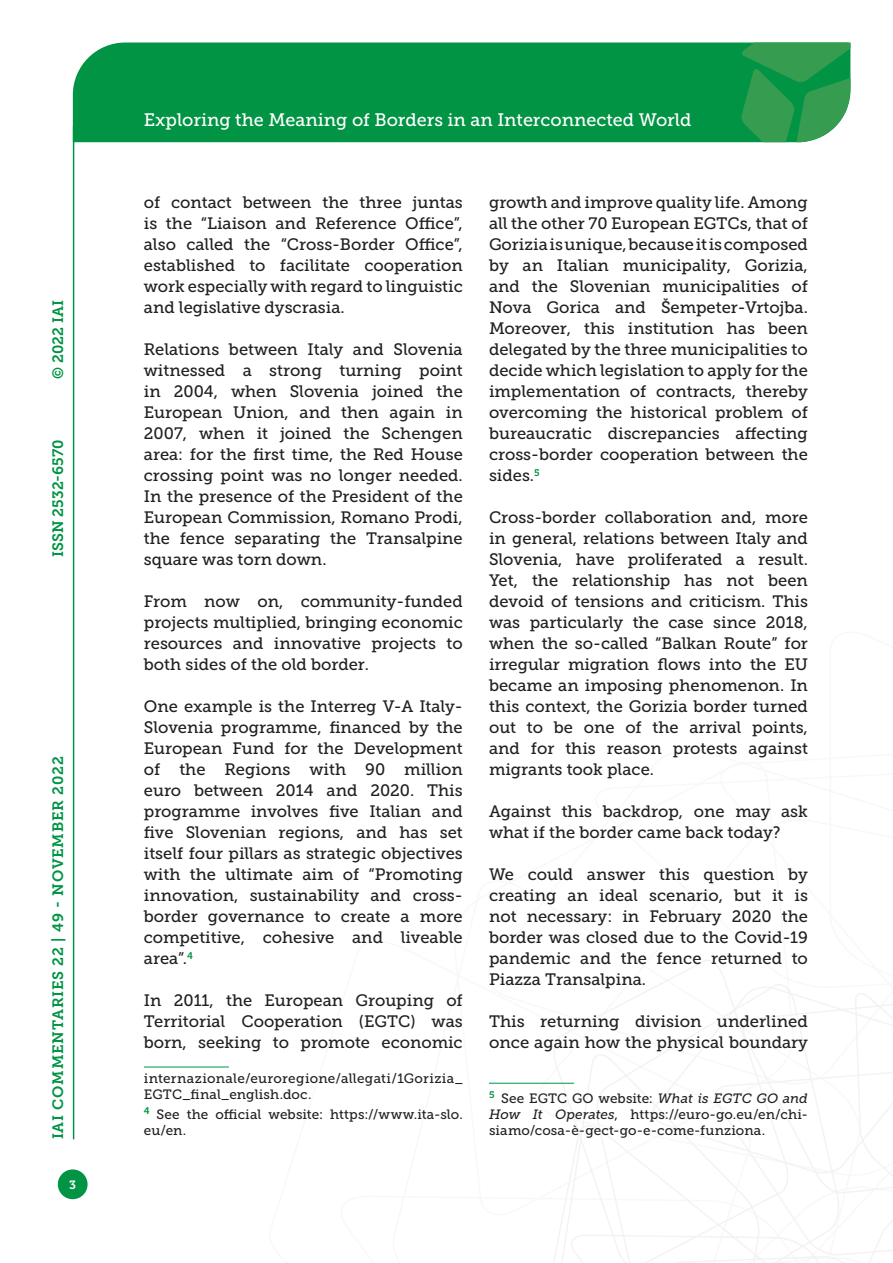
<style>
.page{position:relative;width:893px;height:1263px;background:#fff}
.page>*{position:absolute;margin:0;border:0;box-sizing:border-box;transform-origin:0 0}
.t1{font:18px "Museo Slab 500";color:#fff}
.Testo{font:16.5px/21px "Museo Slab 500";color:#231f20;text-align:justify}
.t2{font:15px "Museo Slab 700";letter-spacing:.05em;color:#009444}
.t3{font:15px "Museo Slab 700";color:#009444}
.Nota{font:13.5px/16.2px "Museo Slab 500";letter-spacing:.015em;color:#231f20}
.t4{font:12px "Museo Slab 700";color:#fff}
.s1{font-style:italic}
</style>
<div class="page">
<svg style="left:531px;top:960px;width:362px;height:303px"></svg>
<div style="left:73px;top:43px;width:668px;height:99px;background:#009444"></div>
<svg style="left:741px;top:43px;width:109px;height:99px;background:#319e55"></svg>
<div style="left:58px;top:1169px;width:30px;height:30px;background:#009444;border-radius:50%"></div>
<hr style="left:73px;top:126px;width:1px;height:1013px;background:#009444">
<hr style="left:144px;top:1067px;width:85px;height:1px;background:#009444">
<hr style="left:489px;top:1083px;width:85px;height:1px;background:#009444">
<p class="t2" style="left:50px;top:379px;width:80px;rotate:-90deg">© 2022 IAI</p>
<p class="t3" style="left:50px;top:557px;width:119px;rotate:-90deg">ISSN 2532-6570</p>
<p class="t2" style="left:50px;top:1139px;width:384px;rotate:-90deg">IAI COMMENTARIES 22 | 49 - NOVEMBER 2022</p>
<p class="t4" style="left:69px;top:1178px;width:8px">3</p>
<p class="t1" style="left:144px;top:110px;width:549px">Exploring the Meaning of Borders in an Interconnected World</p>
<p class="Testo" style="left:144px;top:192px;width:320px">of contact between the three juntas is the “Liaison and Reference Office”, also called the “Cross-Border Office”, established to facilitate cooperation work especially with regard to linguistic and legislative dyscrasia.</p>
<p class="Testo" style="left:144px;top:339px;width:320px">Relations between Italy and Slovenia witnessed a strong turning point in 2004, when Slovenia joined the European Union, and then again in 2007, when it joined the Schengen area: for the first time, the Red House crossing point was no longer needed.<br>In the presence of the President of the European Commission, Romano Prodi, the fence separating the Transalpine square was torn down.</p>
<p class="Testo" style="left:144px;top:591px;width:320px">From now on, community-funded projects multiplied, bringing economic resources and innovative projects to both sides of the old border.</p>
<p class="Testo" style="left:144px;top:696px;width:320px">One example is the Interreg V-A Italy-Slovenia programme, financed by the European Fund for the Development of the Regions with 90 million euro between 2014 and 2020. This programme involves five Italian and five Slovenian regions, and has set itself four pillars as strategic objectives with the ultimate aim of “Promoting innovation, sustainability and cross&shy;border governance to create a more competitive, cohesive and liveable area”.<sup>4</sup></p>
<p class="Testo" style="left:144px;top:990px;width:320px">In 2011, the European Grouping of Territorial Cooperation (EGTC) was born, seeking to promote economic</p>
<p class="Nota" style="left:144px;top:1070px;width:320px">internazionale/euroregione/allegati/1Gorizia_<br>EGTC_final_english.doc.</p>
<p class="Nota" style="left:144px;top:1106px;width:320px"><sup>4</sup> See the official website: https://www.ita-slo. eu/en.</p>
<p class="Testo" style="left:489px;top:192px;width:320px">growth and improve quality life. Among all the other 70 European EGTCs, that of Gorizia is unique, because it is composed by an Italian municipality, Gorizia, and the Slovenian municipalities of Nova Gorica and Šempeter-Vrtojba.<br>Moreover, this institution has been delegated by the three municipalities to decide which legislation to apply for the implementation of contracts, thereby overcoming the historical problem of bureaucratic discrepancies affecting cross-border cooperation between the sides.<sup>5</sup></p>
<p class="Testo" style="left:489px;top:507px;width:320px">Cross-border collaboration and, more in general, relations between Italy and Slovenia, have proliferated a result.<br>Yet, the relationship has not been devoid of tensions and criticism. This was particularly the case since 2018, when the so-called “Balkan Route” for irregular migration flows into the EU became an imposing phenomenon. In this context, the Gorizia border turned out to be one of the arrival points, and for this reason protests against migrants took place.</p>
<p class="Testo" style="left:489px;top:801px;width:320px">Against this backdrop, one may ask what if the border came back today?</p>
<p class="Testo" style="left:489px;top:864px;width:320px">We could answer this question by creating an ideal scenario, but it is not necessary: in February 2020 the border was closed due to the Covid-19 pandemic and the fence returned to Piazza Transalpina.</p>
<p class="Testo" style="left:489px;top:1011px;width:320px">This returning division underlined once again how the physical boundary</p>
<p class="Nota" style="left:489px;top:1090px;width:320px;text-align:justify"><sup>5</sup> See EGTC GO website: <span class="s1">What is EGTC GO and How It Operates</span>, https://euro-go.eu/en/chi&shy;siamo/cosa-è-gect-go-e-come-funziona.</p>
</div>
